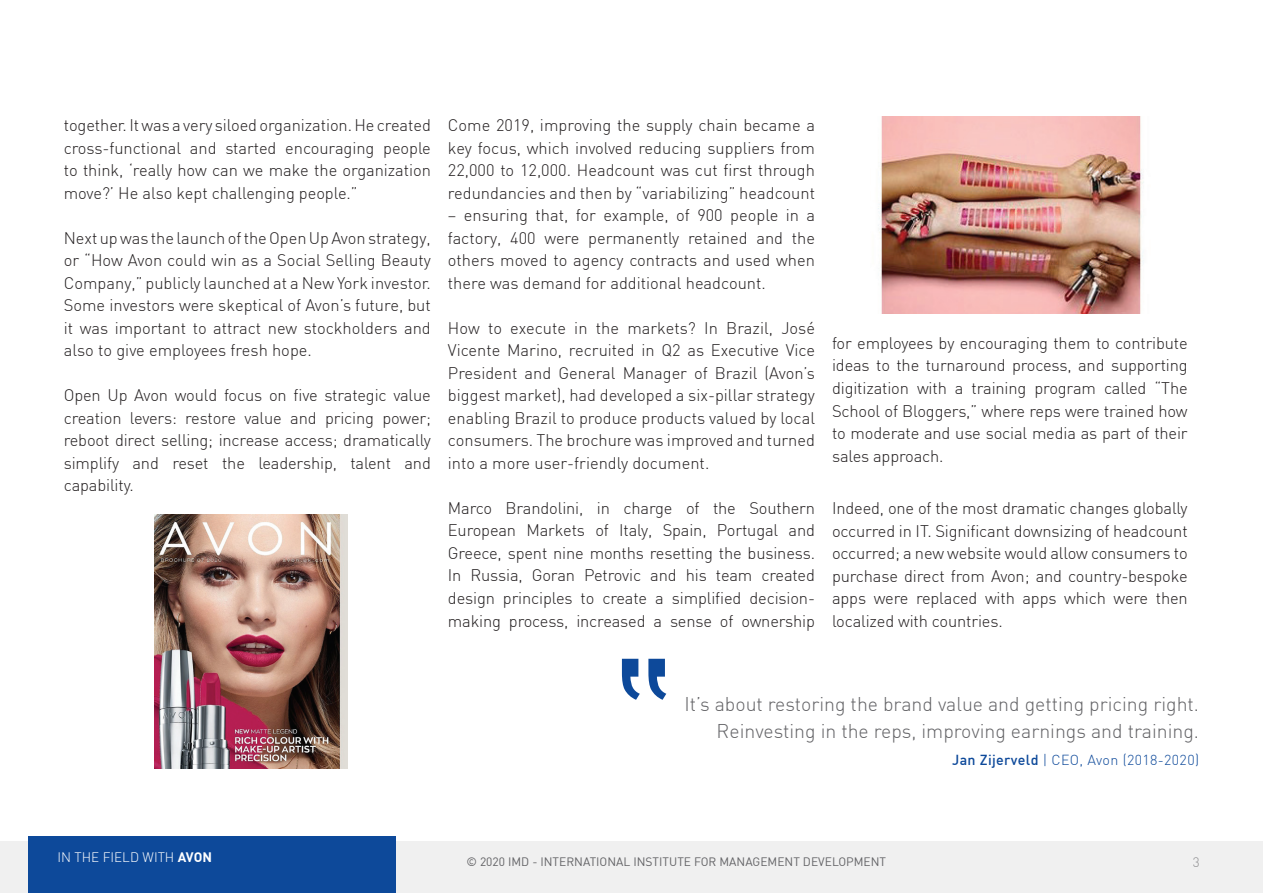
<style>
.page{position:relative;width:1263px;height:893px;background:#fff}
.page>*{position:absolute;margin:0;border:0;box-sizing:border-box;transform-origin:0 0}
.t1{font:300 19.5px/27px "DIN";color:#636366;text-align:right}
.t2{font:300 16.5px/22.5px "DIN";letter-spacing:-.01em;color:#231f20;text-align:justify}
.t3{font:300 14.25px "DIN";letter-spacing:.025em;color:#0d499a}
.t4{font:300 13.5px "DIN";color:#fff}
.t5{font:300 13.5px "DIN";color:#636366}
.t6{font:12px "DIN";color:#636366}
.s1{font-weight:500}
.s2{font-weight:700}
</style>
<div class="page">
<div style="left:0;top:842px;width:1263px;height:51px;background:#f0f0f0"></div>
<div style="left:28px;top:836px;width:367px;height:57px;background:#0d499a"></div>
<svg style="left:622px;top:659px;width:44px;height:41px"></svg>
<img style="left:878px;top:117px;width:266px;height:196px">
<img style="left:154px;top:514px;width:193px;height:255px">
<p class="t2" style="left:64px;top:114px;width:369px">together. It was a very siloed organization. He created cross-functional and started encouraging people to think, ‘really how can we make the organization move?’ He also kept challenging people.”</p>
<p class="t2" style="left:64px;top:226px;width:369px">Next up was the launch of the Open Up Avon strategy, or “How Avon could win as a Social Selling Beauty Company,” publicly launched at a New York investor.<br>Some investors were skeptical of Avon’s future, but it was important to attract new stockholders and also to give employees fresh hope.</p>
<p class="t2" style="left:64px;top:384px;width:369px">Open Up Avon would focus on five strategic value creation levers: restore value and pricing power; reboot direct selling; increase access; dramatically simplify and reset the leadership, talent and capability.</p>
<p class="t2" style="left:448px;top:114px;width:369px">Come 2019, improving the supply chain became a key focus, which involved reducing suppliers from 22,000 to 12,000. Headcount was cut first through redundancies and then by “variabilizing” headcount</p>
<p class="t2" style="left:448px;top:204px;width:369px">– ensuring that, for example, of 900 people in a factory, 400 were permanently retained and the others moved to agency contracts and used when there was demand for additional headcount.</p>
<p class="t2" style="left:448px;top:317px;width:369px">How to execute in the markets? In Brazil, José Vicente Marino, recruited in Q2 as Executive Vice President and General Manager of Brazil (Avon’s biggest market), had developed a six-pillar strategy enabling Brazil to produce products valued by local consumers. The brochure was improved and turned into a more user-friendly document.</p>
<p class="t2" style="left:448px;top:497px;width:369px">Marco Brandolini, in charge of the Southern European Markets of Italy, Spain, Portugal and Greece, spent nine months resetting the business.<br>In Russia, Goran Petrovic and his team created design principles to create a simplified decision&shy;making process, increased a sense of ownership</p>
<p class="t2" style="left:832px;top:332px;width:357px">for employees by encouraging them to contribute ideas to the turnaround process, and supporting digitization with a training program called “The School of Bloggers,” where reps were trained how to moderate and use social media as part of their sales approach.</p>
<p class="t2" style="left:832px;top:497px;width:357px">Indeed, one of the most dramatic changes globally occurred in IT. Significant downsizing of headcount occurred; a new website would allow consumers to purchase direct from Avon; and country-bespoke apps were replaced with apps which were then localized with countries.</p>
<p class="t1" style="left:684px;top:690px;width:516px">It’s about restoring the brand value and getting pricing right.<br>Reinvesting in the reps, improving earnings and training.</p>
<p class="t3" style="left:952px;top:751px;width:248px"><span class="s1">Jan Zijerveld</span> | CEO, Avon (2018-2020)</p>
<p class="t4" style="left:57px;top:849px;width:156px">IN THE FIELD WITH <span class="s2">AVON</span></p>
<p class="t6" style="left:466px;top:854px;width:421px">© 2020 IMD - INTERNATIONAL INSTITUTE FOR MANAGEMENT DEVELOPMENT</p>
<p class="t5" style="left:1192px;top:854px;width:8px">3</p>
</div>
